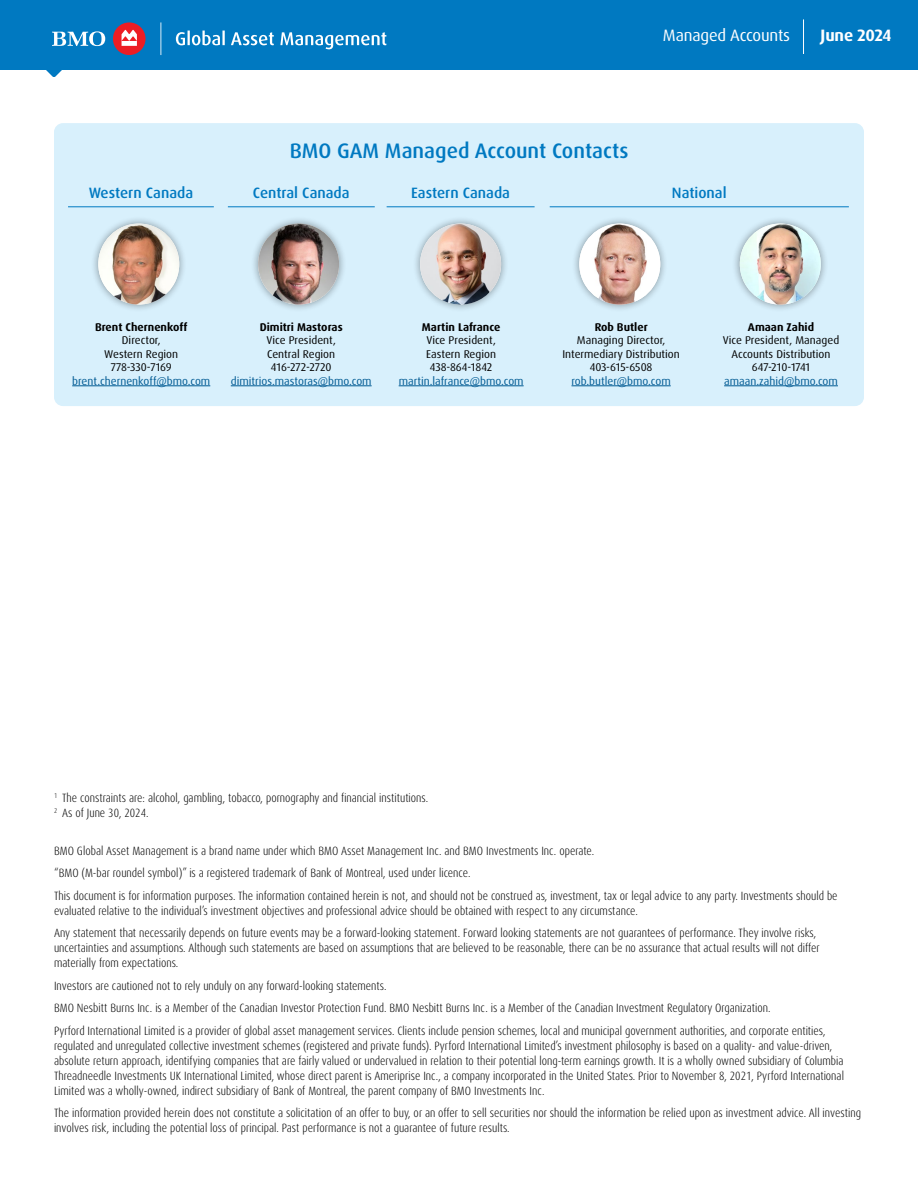
<style>
.page{position:relative;width:918px;height:1188px;background:#fff}
.page>*{position:absolute;margin:0;border:0;box-sizing:border-box;transform-origin:0 0}
.t1{font:500 21px "Dax Pro";color:#0079c1}
.t2{font:16.5px "Dax Pro";letter-spacing:-.01em;color:#fff}
.t3{font:700 16.5px "Dax Pro";letter-spacing:-.015em;color:#fff}
.t4{font:500 15px "Dax Pro";color:#0079c1}
.t5{font:300 condensed 12px/15px "Dax Pro";color:#000}
.t6{font:11.25px/13.5px "Dax Pro";color:#000;text-align:center}
.t7{font:11.25px "Dax Pro";color:#005a93}
.t8{font:700 11.25px "Dax Pro";color:#000}
</style>
<div class="page">
<div style="left:0;top:0;width:918px;height:69px;background:#0079c1"></div>
<svg style="left:45px;top:69px;width:18px;height:8px"></svg>
<div style="left:54px;top:123px;width:810px;height:283px;background:#d8f0fc;border-radius:9px"></div>
<div style="left:90px;top:216px;width:97px;height:96px;background:#000;opacity:.4"></div>
<img style="left:98px;top:224px;width:81px;height:81px;border-radius:40px">
<div style="left:250px;top:216px;width:97px;height:96px;background:#000;opacity:.4"></div>
<img style="left:258px;top:224px;width:81px;height:81px;border-radius:40px">
<div style="left:412px;top:216px;width:97px;height:96px;background:#000;opacity:.4"></div>
<img style="left:420px;top:224px;width:81px;height:81px;border-radius:40px">
<div style="left:571px;top:216px;width:97px;height:96px;background:#000;opacity:.4"></div>
<img style="left:579px;top:224px;width:81px;height:81px;border-radius:40px">
<div style="left:732px;top:216px;width:97px;height:96px;background:#000;opacity:.4"></div>
<img style="left:740px;top:224px;width:81px;height:81px;border-radius:40px">
<hr style="left:72px;top:386px;width:138px;height:1px;background:#005a93">
<hr style="left:231px;top:386px;width:141px;height:1px;background:#005a93">
<hr style="left:399px;top:386px;width:125px;height:1px;background:#005a93">
<hr style="left:571px;top:386px;width:100px;height:1px;background:#005a93">
<hr style="left:724px;top:386px;width:114px;height:1px;background:#005a93">
<hr style="left:68px;top:207px;width:146px;height:1px;background:#0079c1">
<hr style="left:228px;top:207px;width:147px;height:1px;background:#0079c1">
<hr style="left:387px;top:207px;width:148px;height:1px;background:#0079c1">
<hr style="left:550px;top:207px;width:299px;height:1px;background:#0079c1">
<div style="left:113px;top:22px;width:33px;height:33px;background:#ed1d24;border-radius:50%"></div>
<svg style="left:122px;top:30px;width:15px;height:16px"></svg>
<svg style="left:52px;top:31px;width:53px;height:15px"></svg>
<svg style="left:160px;top:22px;width:1px;height:33px"></svg>
<svg style="left:231px;top:32px;width:43px;height:13px"></svg>
<svg style="left:280px;top:32px;width:106px;height:17px"></svg>
<svg style="left:176px;top:31px;width:49px;height:14px"></svg>
<hr style="left:803px;top:19px;width:1px;height:35px;background:#fff">
<h2 class="t2" style="left:663px;top:25px;width:129px">Managed Accounts</h2>
<h2 class="t3" style="left:821px;top:25px;width:72px">June 2024</h2>
<h1 class="t1" style="left:290px;top:137px;width:340px">BMO GAM Managed Account Contacts</h1>
<p class="t4" style="left:89px;top:183px;width:106px">Western Canada</p>
<p class="t4" style="left:253px;top:183px;width:98px">Central Canada</p>
<p class="t4" style="left:411px;top:183px;width:100px">Eastern Canada</p>
<p class="t4" style="left:672px;top:183px;width:56px">National</p>
<p class="t8" style="left:95px;top:319px;width:94px">Brent Chernenkoff</p>
<p class="t6" style="left:104px;top:334px;width:75px">Director,<br>Western Region<br>778-330-7169</p>
<p class="t7" style="left:72px;top:374px;width:140px">brent.chernenkoff@bmo.com</p>
<p class="t8" style="left:260px;top:319px;width:85px">Dimitri Mastoras</p>
<p class="t6" style="left:266px;top:334px;width:71px">Vice President,<br>Central Region<br>416-272-2720</p>
<p class="t7" style="left:231px;top:374px;width:142px">dimitrios.mastoras@bmo.com</p>
<p class="t8" style="left:422px;top:319px;width:80px">Martin Lafrance</p>
<p class="t6" style="left:426px;top:334px;width:71px">Vice President,<br>Eastern Region<br>438-864-1842</p>
<p class="t7" style="left:399px;top:374px;width:126px">martin.lafrance@bmo.com</p>
<p class="t8" style="left:595px;top:319px;width:54px">Rob Butler</p>
<p class="t6" style="left:562px;top:334px;width:119px">Managing Director,<br>Intermediary Distribution<br>403-615-6508</p>
<p class="t7" style="left:571px;top:374px;width:101px">rob.butler@bmo.com</p>
<p class="t8" style="left:748px;top:319px;width:68px">Amaan Zahid</p>
<p class="t6" style="left:723px;top:334px;width:118px">Vice President, Managed<br>Accounts Distribution<br>647-210-1741</p>
<p class="t7" style="left:724px;top:374px;width:115px">amaan.zahid@bmo.com</p>
<p class="t5" style="left:54px;top:791px;width:376px"><sup>1</sup> The constraints are: alcohol, gambling, tobacco, pornography and financial institutions.<br><sup>2</sup> As of June 30, 2024.</p>
<p class="t5" style="left:54px;top:839px;width:785px;line-height:22.5px">BMO Global Asset Management is a brand name under which BMO Asset Management Inc. and BMO Investments Inc. operate.<br>“BMO (M-bar roundel symbol)” is a registered trademark of Bank of Montreal, used under licence.<br>This document is for information purposes. The information contained herein is not, and should not be construed as, investment, tax or legal advice to any party. Investments should be</p>
<p class="t5" style="left:54px;top:899px;width:764px;line-height:22.5px">evaluated relative to the individual’s investment objectives and professional advice should be obtained with respect to any circumstance.<br>Any statement that necessarily depends on future events may be a forward-looking statement. Forward looking statements are not guarantees of performance. They involve risks,</p>
<p class="t5" style="left:54px;top:941px;width:767px">uncertainties and assumptions. Although such statements are based on assumptions that are believed to be reasonable, there can be no assurance that actual results will not differ materially from expectations.</p>
<p class="t5" style="left:54px;top:974px;width:773px;line-height:22.5px">Investors are cautioned not to rely unduly on any forward-looking statements.<br>BMO Nesbitt Burns Inc. is a Member of the Canadian Investor Protection Fund. BMO Nesbitt Burns Inc. is a Member of the Canadian Investment Regulatory Organization.<br>Pyrford International Limited is a provider of global asset management services. Clients include pension schemes, local and municipal government authorities, and corporate entities,</p>
<p class="t5" style="left:54px;top:1038px;width:791px">regulated and unregulated collective investment schemes (registered and private funds). Pyrford International Limited’s investment philosophy is based on a quality- and value-driven, absolute return approach, identifying companies that are fairly valued or undervalued in relation to their potential long-term earnings growth. It is a wholly owned subsidiary of Columbia Threadneedle Investments UK International Limited, whose direct parent is Ameriprise Inc., a company incorporated in the United States. Prior to November 8, 2021, Pyrford International Limited was a wholly-owned, indirect subsidiary of Bank of Montreal, the parent company of BMO Investments Inc.</p>
<p class="t5" style="left:54px;top:1106px;width:809px">The information provided herein does not constitute a solicitation of an offer to buy, or an offer to sell securities nor should the information be relied upon as investment advice. All investing involves risk, including the potential loss of principal. Past performance is not a guarantee of future results.</p>
</div>
